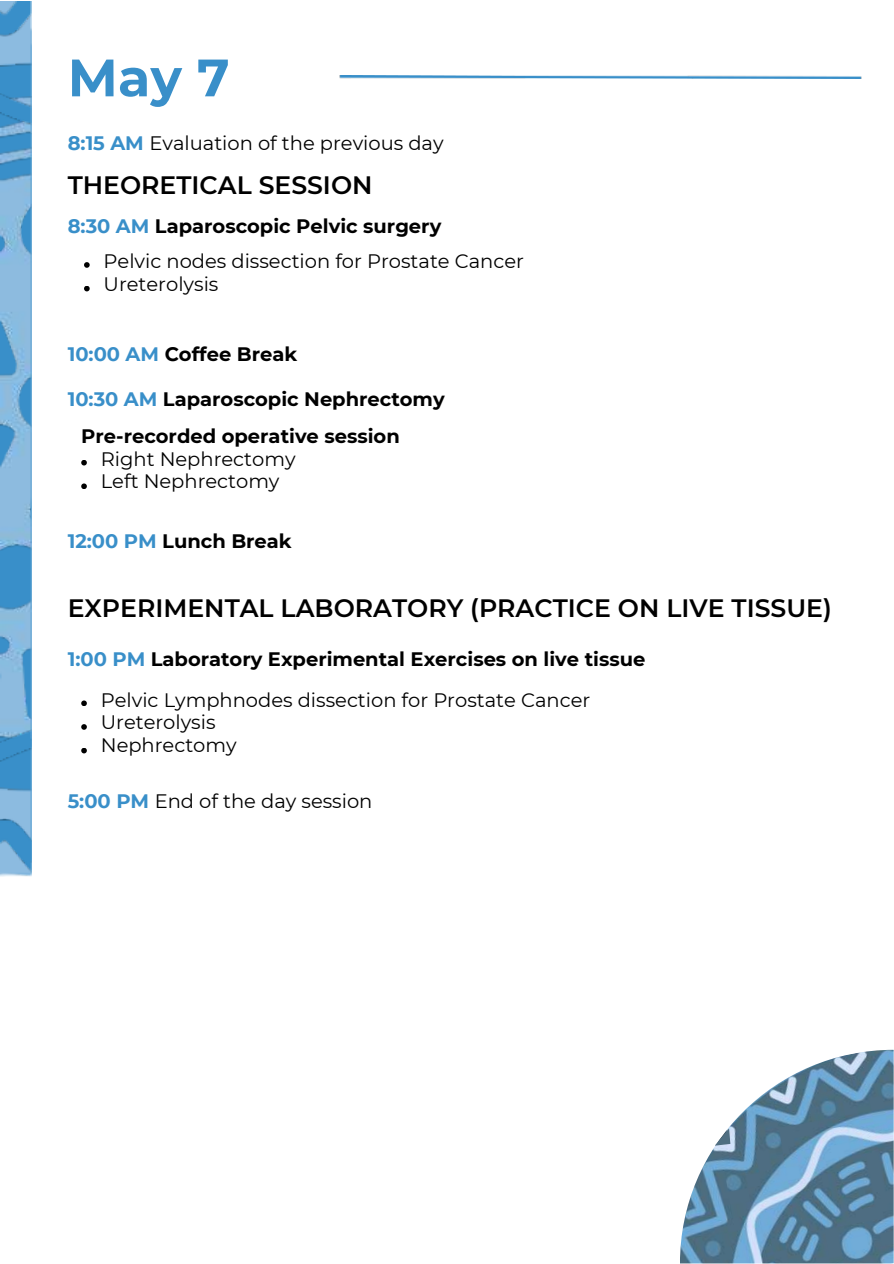
<style>
.page{position:relative;width:894px;height:1264px;background:#fff}
.page>*{position:absolute;margin:0;border:0;box-sizing:border-box;transform-origin:0 0}
.t1{font:700 52.5px "Montserrat";color:#398fc9}
.t2{font:600 25.05px "Montserrat";color:#000}
.t3{font:700 19.5px/36px "Montserrat";color:#000}
.t4{font:19.5px/22.5px "Montserrat";color:#000}
.s1{font-weight:700;color:#398fc9}
.s2{color:#398fc9}
.s3{font-weight:400}
</style>
<div class="page">
<svg style="left:84px;top:262px;width:6px;height:6px"></svg>
<svg style="left:84px;top:286px;width:6px;height:5px"></svg>
<svg style="left:81px;top:460px;width:6px;height:5px"></svg>
<svg style="left:81px;top:483px;width:6px;height:6px"></svg>
<img style="left:339px;top:75px;width:523px;height:4px">
<img style="left:0;top:66px;width:32px;height:722px">
<img style="left:0;top:126px;width:32px;height:603px">
<img style="left:0;top:36px;width:32px;height:30px">
<img style="left:0;top:1px;width:32px;height:35px">
<img style="left:0;top:788px;width:32px;height:31px">
<img style="left:0;top:872px;width:32px;height:4px">
<img style="left:0;top:819px;width:32px;height:53px">
<svg style="left:0;top:873px;width:6px;height:3px"></svg>
<img style="left:0;top:93px;width:32px;height:33px">
<img style="left:0;top:729px;width:32px;height:33px">
<img style="left:680px;top:1049px;width:213px;height:214px">
<svg style="left:81px;top:700px;width:6px;height:6px"></svg>
<svg style="left:81px;top:724px;width:6px;height:5px"></svg>
<svg style="left:81px;top:748px;width:6px;height:5px"></svg>
<svg style="left:714px;top:1128px;width:22px;height:17px"></svg>
<h1 class="t1" style="left:68px;top:45px;width:163px">May 7</h1>
<p class="t4" style="left:68px;top:132px;width:377px"><span class="s1">8:15 AM</span> Evaluation of the previous day</p>
<p class="t2" style="left:68px;top:170px;width:306px">THEORETICAL SESSION</p>
<p class="t3" style="left:68px;top:207px;width:375px"><span class="s2">8:30 AM</span> Laparoscopic Pelvic surgery</p>
<p class="t4" style="left:104px;top:250px;width:421px">Pelvic nodes dissection for Prostate Cancer<br>Ureterolysis</p>
<p class="t3" style="left:68px;top:336px;width:231px"><span class="s2">10:00 AM</span> Coffee Break</p>
<p class="t3" style="left:81px;top:381px;width:365px;text-indent:-14px"><span class="s2">10:30 AM</span> Laparoscopic Nephrectomy<br>Pre-recorded operative session</p>
<p class="t4" style="left:101px;top:448px;width:196px">Right Nephrectomy<br>Left Nephrectomy</p>
<p class="t3" style="left:68px;top:523px;width:225px"><span class="s2">12:00 PM</span> Lunch Break</p>
<p class="t2" style="left:68px;top:593px;width:765px">EXPERIMENTAL LABORATORY (PRACTICE ON LIVE TISSUE)</p>
<p class="t3" style="left:101px;top:639px;width:546px;line-height:40.2px;text-indent:-33px"><span class="s2">1:00 PM</span> Laboratory Experimental Exercises on live tissue<br><span class="s3">Pelvic Lymphnodes dissection for Prostate Cancer</span></p>
<p class="t4" style="left:101px;top:711px;width:137px">Ureterolysis<br>Nephrectomy</p>
<p class="t4" style="left:68px;top:789px;width:306px"><span class="s1">5:00 PM</span> End of the day session</p>
</div>
